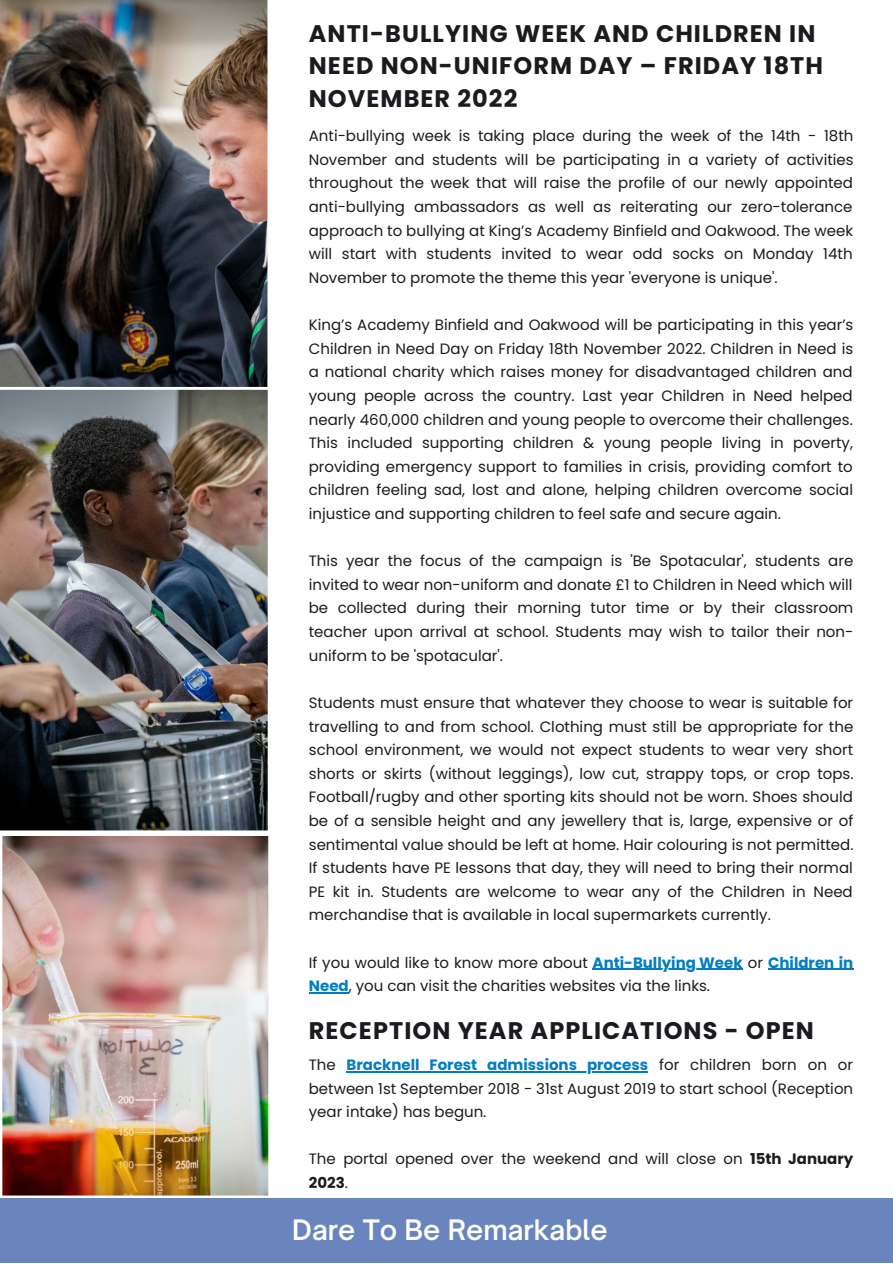
<style>
.page{position:relative;width:893px;height:1264px;background:#fff}
.page>*{position:absolute;margin:0;border:0;box-sizing:border-box;transform-origin:0 0}
.t1{font:600 27px "Open Sauce One";color:#fff}
.t2{font:700 24px/32.5px "Poppins";letter-spacing:.045em;color:#1a1b1e}
.t3{font:15px/23.5px "Poppins";color:#1a1b1e;text-align:justify}
.s1{font-weight:700;color:#007ec4}
.s2{font-weight:700}
</style>
<div class="page">
<img style="left:0;top:0;width:268px;height:387px">
<div style="left:0;top:1198px;width:892px;height:64px;background:#6a84be"></div>
<img style="left:0;top:389px;width:268px;height:442px">
<img style="left:2px;top:836px;width:267px;height:360px">
<hr style="left:592px;top:968px;width:150px;height:1px;background:#007ec4">
<hr style="left:768px;top:968px;width:85px;height:1px;background:#007ec4">
<hr style="left:309px;top:992px;width:40px;height:1px;background:#007ec4">
<hr style="left:346px;top:1071px;width:302px;height:1px;background:#007ec4">
<h2 class="t2" style="left:309px;top:17px;width:515px">ANTI-BULLYING WEEK AND CHILDREN IN<br>NEED NON-UNIFORM DAY – FRIDAY 18TH<br>NOVEMBER 2022</h2>
<p class="t3" style="left:309px;top:124px;width:546px">Anti-bullying week is taking place during the week of the 14th - 18th November and students will be participating in a variety of activities throughout the week that will raise the profile of our newly appointed anti-bullying ambassadors as well as reiterating our zero-tolerance approach to bullying at King’s Academy Binfield and Oakwood. The week will start with students invited to wear odd socks on Monday 14th November to promote the theme this year 'everyone is unique'.</p>
<p class="t3" style="left:309px;top:313px;width:546px">King’s Academy Binfield and Oakwood will be participating in this year’s Children in Need Day on Friday 18th November 2022. Children in Need is a national charity which raises money for disadvantaged children and young people across the country. Last year Children in Need helped nearly 460,000 children and young people to overcome their challenges.<br>This included supporting children &amp; young people living in poverty, providing emergency support to families in crisis, providing comfort to children feeling sad, lost and alone, helping children overcome social injustice and supporting children to feel safe and secure again.</p>
<p class="t3" style="left:309px;top:549px;width:546px">This year the focus of the campaign is 'Be Spotacular', students are invited to wear non-uniform and donate £1 to Children in Need which will be collected during their morning tutor time or by their classroom teacher upon arrival at school. Students may wish to tailor their non&shy;uniform to be 'spotacular'.</p>
<p class="t3" style="left:309px;top:691px;width:546px">Students must ensure that whatever they choose to wear is suitable for travelling to and from school. Clothing must still be appropriate for the school environment, we would not expect students to wear very short shorts or skirts (without leggings), low cut, strappy tops, or crop tops.<br>Football/rugby and other sporting kits should not be worn. Shoes should be of a sensible height and any jewellery that is, large, expensive or of sentimental value should be left at home. Hair colouring is not permitted.<br>If students have PE lessons that day, they will need to bring their normal PE kit in. Students are welcome to wear any of the Children in Need merchandise that is available in local supermarkets currently.</p>
<p class="t3" style="left:309px;top:950px;width:546px">If you would like to know more about <span class="s1">Anti-Bullying Week</span> or <span class="s1">Children in<br>Need</span>, you can visit the charities websites via the links.</p>
<h2 class="t2" style="left:309px;top:1014px;width:506px">RECEPTION YEAR APPLICATIONS - OPEN</h2>
<p class="t3" style="left:309px;top:1052px;width:545px">The <span class="s1">Bracknell Forest admissions process</span> for children born on or between 1st September 2018 - 31st August 2019 to start school (Reception year intake) has begun.</p>
<p class="t3" style="left:309px;top:1147px;width:546px">The portal opened over the weekend and will close on <span class="s2">15th January<br>2023</span>.</p>
<h1 class="t1" style="left:292px;top:1212px;width:317px">Dare To Be Remarkable</h1>
</div>
